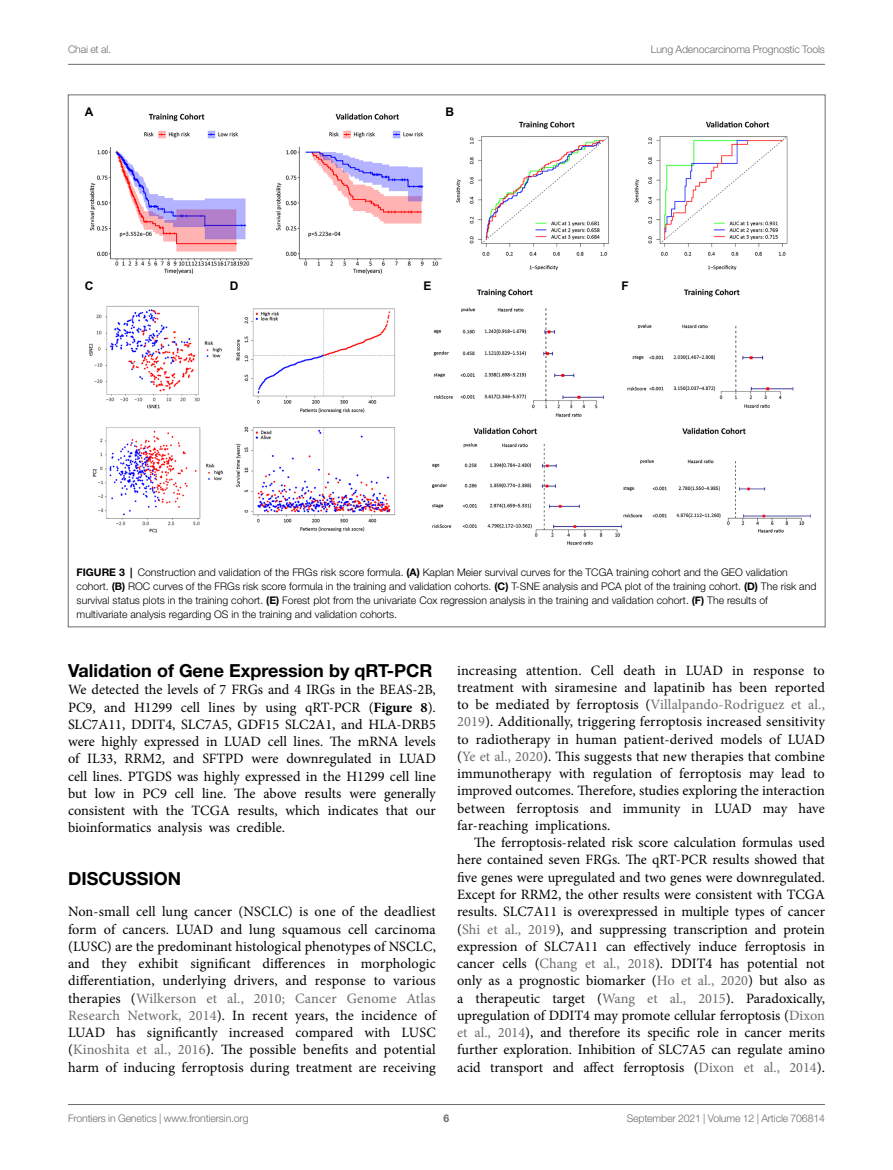
<style>
.page{position:relative;width:893px;height:1170px;background:#fff}
.page>*{position:absolute;margin:0;border:0;box-sizing:border-box;transform-origin:0 0}
.HEAD_2{font:700 18px "Helvetica Neue LT Std";color:#000}
.HEAD_1{font:700 18px "Helvetica Neue LT Std";color:#000}
.TEXT_FLUSH{font:14.25px/17.2px "Minion Pro";color:#000;text-align:justify}
.TEXT{font:14.25px/17.2px "Minion Pro";color:#000;text-align:justify}
.t1{font:700 12px "Arial";color:#000}
.FIG_LEG{font:300 10.5px/14.2px "Helvetica Neue LT Std";color:#000}
.t2{font:300 10.5px "Helvetica Neue LT Std";letter-spacing:-.015em;color:#6a6c6c}
.t3{font:700 10.5px "Helvetica Neue LT Std";color:#6a6c6c}
.s1{font-weight:700}
.s2{color:#6a6c6c}
</style>
<div class="page">
<hr style="left:68px;top:64px;width:757px;height:1px;background:#6a6c6c">
<hr style="left:68px;top:1104px;width:757px;height:1px;background:#6a6c6c">
<img style="left:89px;top:113px;width:722px;height:432px">
<p class="t2" style="left:68px;top:42px;width:45px">Chai et al.</p>
<p class="t2" style="left:651px;top:42px;width:175px">Lung Adenocarcinoma Prognostic Tools</p>
<p class="t1" style="left:85px;top:103px;width:10px">A</p>
<p class="t1" style="left:445px;top:103px;width:10px">B</p>
<p class="t1" style="left:85px;top:278px;width:10px">C</p>
<p class="t1" style="left:230px;top:278px;width:10px">D</p>
<p class="t1" style="left:424px;top:278px;width:10px">E</p>
<p class="t1" style="left:621px;top:278px;width:9px">F</p>
<p class="FIG_LEG" style="left:77px;top:564px;width:741px"><span class="s1">FIGURE 3 |</span> Construction and validation of the FRGs risk score formula. <span class="s1">(A)</span> Kaplan Meier survival curves for the TCGA training cohort and the GEO validation cohort. <span class="s1">(B)</span> ROC curves of the FRGs risk score formula in the training and validation cohorts. <span class="s1">(C)</span> T-SNE analysis and PCA plot of the training cohort. <span class="s1">(D)</span> The risk and survival status plots in the training cohort. <span class="s1">(E)</span> Forest plot from the univariate Cox regression analysis in the training and validation cohort. <span class="s1">(F)</span> The results of multivariate analysis regarding OS in the training and validation cohorts.</p>
<p class="HEAD_2" style="left:68px;top:659px;width:366px">Validation of Gene Expression by qRT-PCR</p>
<p class="TEXT_FLUSH" style="left:68px;top:681px;width:369px">We detected the levels of 7 FRGs and 4 IRGs in the BEAS-2B, PC9, and H1299 cell lines by using qRT-PCR (<span class="s1">Figure 8</span>).<br>SLC7A11, DDIT4, SLC7A5, GDF15 SLC2A1, and HLA-DRB5 were highly expressed in LUAD cell lines. The mRNA levels of IL33, RRM2, and SFTPD were downregulated in LUAD cell lines. PTGDS was highly expressed in the H1299 cell line but low in PC9 cell line. The above results were generally consistent with the TCGA results, which indicates that our bioinformatics analysis was credible.</p>
<p class="HEAD_1" style="left:68px;top:867px;width:115px">DISCUSSION</p>
<p class="TEXT_FLUSH" style="left:68px;top:903px;width:369px">Non-small cell lung cancer (NSCLC) is one of the deadliest form of cancers. LUAD and lung squamous cell carcinoma (LUSC) are the predominant histological phenotypes of NSCLC, and they exhibit significant differences in morphologic differentiation, underlying drivers, and response to various therapies (<span class="s2">Wilkerson et al., 2010; Cancer Genome Atlas Research Network, 2014</span>). In recent years, the incidence of LUAD has significantly increased compared with LUSC (<span class="s2">Kinoshita et al., 2016</span>). The possible benefits and potential harm of inducing ferroptosis during treatment are receiving</p>
<p class="TEXT_FLUSH" style="left:457px;top:661px;width:369px">increasing attention. Cell death in LUAD in response to treatment with siramesine and lapatinib has been reported to be mediated by ferroptosis (<span class="s2">Villalpando-Rodriguez et al., 2019</span>). Additionally, triggering ferroptosis increased sensitivity to radiotherapy in human patient-derived models of LUAD (<span class="s2">Ye et al., 2020</span>). This suggests that new therapies that combine immunotherapy with regulation of ferroptosis may lead to improved outcomes. Therefore, studies exploring the interaction between ferroptosis and immunity in LUAD may have far-reaching implications.</p>
<p class="TEXT" style="left:457px;top:834px;width:369px;text-indent:17px">The ferroptosis-related risk score calculation formulas used here contained seven FRGs. The qRT-PCR results showed that five genes were upregulated and two genes were downregulated.<br>Except for RRM2, the other results were consistent with TCGA results. SLC7A11 is overexpressed in multiple types of cancer (<span class="s2">Shi et al., 2019</span>), and suppressing transcription and protein expression of SLC7A11 can effectively induce ferroptosis in cancer cells (<span class="s2">Chang et al., 2018</span>). DDIT4 has potential not only as a prognostic biomarker (<span class="s2">Ho et al., 2020</span>) but also as a therapeutic target (<span class="s2">Wang et al., 2015</span>). Paradoxically, upregulation of DDIT4 may promote cellular ferroptosis (<span class="s2">Dixon et al., 2014</span>), and therefore its specific role in cancer merits further exploration. Inhibition of SLC7A5 can regulate amino acid transport and affect ferroptosis (<span class="s2">Dixon et al., 2014</span>).</p>
<p class="t2" style="left:68px;top:1111px;width:182px">Frontiers in Genetics | www.frontiersin.org</p>
<p class="t3" style="left:444px;top:1111px;width:7px">6</p>
<p class="t2" style="left:627px;top:1111px;width:200px">September 2021 | Volume 12 | Article 706814</p>
</div>
